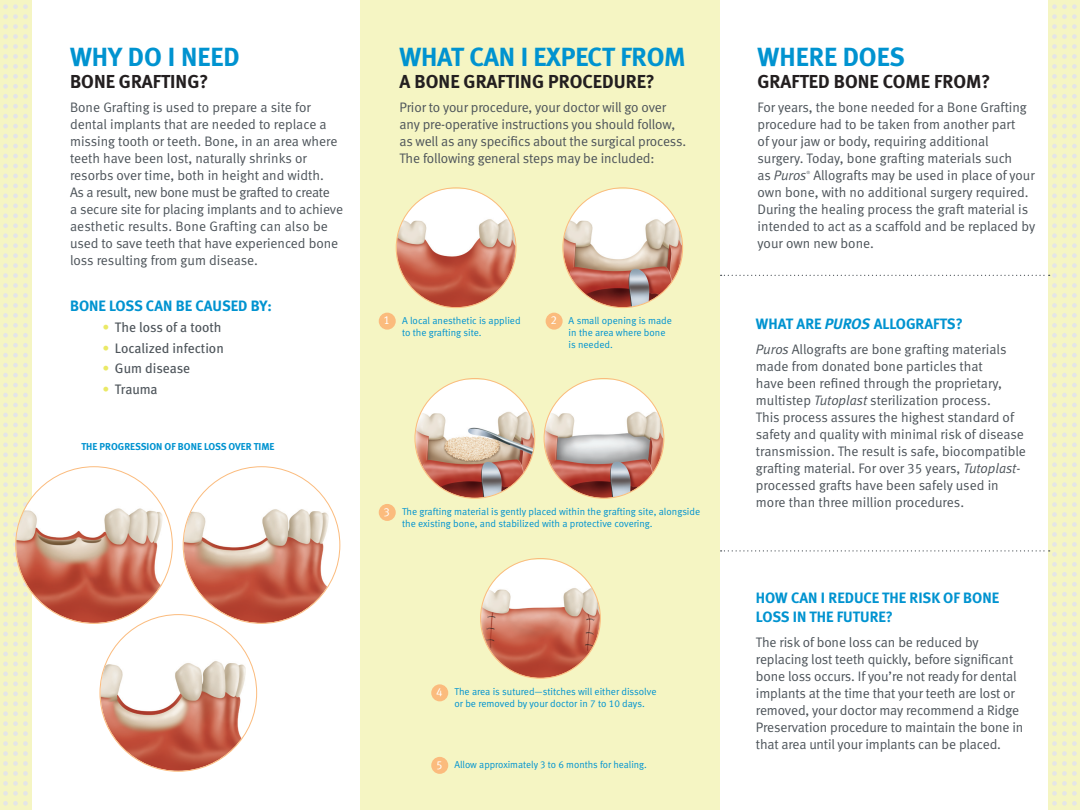
<style>
.page{position:relative;width:1080px;height:810px;background:#fff}
.page>*{position:absolute;margin:0;border:0;box-sizing:border-box;transform-origin:0 0}
.t1{font:26.25px "Meta Bold LF";letter-spacing:-.01em;color:#0093d0}
.t2{font:18.75px "Meta Bold LF";color:#231f20}
.t3{font:15px "Meta Bold LF";color:#0093d0}
.t4{font:13.75px/17px "Meta Normal LF";letter-spacing:-.005em;color:#4d545a}
.t5{font:13.75px "Meta Book LF";color:#4d545a}
.t6{font:italic 13.75px "Meta Normal LF";letter-spacing:-.01em;color:#4d545a}
.t7{font:11.75px "Meta Normal LF";color:#fff}
.t8{font:10px/12px "Meta Normal LF";color:#0093d0}
.t9{font:10px "Meta Bold LF";color:#0093d0}
.t10{font:4.38px "Meta Normal LF";color:#4d545a}
.s1{color:#eae966}
.s2{font-style:normal}
.s3{font-style:italic}
</style>
<div class="page">
<div style="left:0;top:0;width:31px;height:810px;background:#f5f5c3"></div>
<svg style="left:3px;top:4px;width:25px;height:114px"></svg>
<svg style="left:3px;top:124px;width:25px;height:4px"></svg>
<svg style="left:3px;top:134px;width:25px;height:4px"></svg>
<svg style="left:3px;top:144px;width:25px;height:4px"></svg>
<svg style="left:3px;top:154px;width:25px;height:4px"></svg>
<svg style="left:3px;top:164px;width:25px;height:4px"></svg>
<svg style="left:3px;top:174px;width:25px;height:4px"></svg>
<svg style="left:3px;top:184px;width:25px;height:4px"></svg>
<svg style="left:3px;top:194px;width:25px;height:4px"></svg>
<svg style="left:3px;top:204px;width:25px;height:163px"></svg>
<svg style="left:3px;top:373px;width:25px;height:4px"></svg>
<svg style="left:3px;top:383px;width:25px;height:4px"></svg>
<svg style="left:3px;top:393px;width:25px;height:4px"></svg>
<svg style="left:3px;top:403px;width:25px;height:4px"></svg>
<svg style="left:3px;top:413px;width:25px;height:4px"></svg>
<svg style="left:3px;top:423px;width:25px;height:4px"></svg>
<svg style="left:3px;top:433px;width:25px;height:4px"></svg>
<svg style="left:3px;top:443px;width:25px;height:4px"></svg>
<svg style="left:3px;top:453px;width:25px;height:153px"></svg>
<svg style="left:3px;top:612px;width:25px;height:4px"></svg>
<svg style="left:3px;top:622px;width:25px;height:4px"></svg>
<svg style="left:3px;top:632px;width:25px;height:4px"></svg>
<svg style="left:3px;top:642px;width:25px;height:4px"></svg>
<svg style="left:3px;top:652px;width:25px;height:4px"></svg>
<svg style="left:3px;top:662px;width:25px;height:4px"></svg>
<svg style="left:3px;top:672px;width:25px;height:4px"></svg>
<svg style="left:3px;top:682px;width:25px;height:4px"></svg>
<svg style="left:3px;top:692px;width:25px;height:114px"></svg>
<div style="left:1049px;top:0;width:31px;height:810px;background:#f5f5c3"></div>
<svg style="left:1052px;top:4px;width:25px;height:114px"></svg>
<svg style="left:1052px;top:124px;width:25px;height:4px"></svg>
<svg style="left:1052px;top:134px;width:25px;height:4px"></svg>
<svg style="left:1052px;top:144px;width:25px;height:4px"></svg>
<svg style="left:1052px;top:154px;width:25px;height:4px"></svg>
<svg style="left:1052px;top:164px;width:25px;height:4px"></svg>
<svg style="left:1052px;top:174px;width:25px;height:4px"></svg>
<svg style="left:1052px;top:184px;width:25px;height:4px"></svg>
<svg style="left:1052px;top:194px;width:25px;height:4px"></svg>
<svg style="left:1052px;top:373px;width:25px;height:4px"></svg>
<svg style="left:1052px;top:383px;width:25px;height:4px"></svg>
<svg style="left:1052px;top:393px;width:25px;height:4px"></svg>
<svg style="left:1052px;top:403px;width:25px;height:4px"></svg>
<svg style="left:1052px;top:413px;width:25px;height:4px"></svg>
<svg style="left:1052px;top:423px;width:25px;height:4px"></svg>
<svg style="left:1052px;top:433px;width:25px;height:4px"></svg>
<svg style="left:1052px;top:443px;width:25px;height:4px"></svg>
<svg style="left:1052px;top:612px;width:25px;height:4px"></svg>
<svg style="left:1052px;top:622px;width:25px;height:4px"></svg>
<svg style="left:1052px;top:632px;width:25px;height:4px"></svg>
<svg style="left:1052px;top:642px;width:25px;height:4px"></svg>
<svg style="left:1052px;top:652px;width:25px;height:4px"></svg>
<svg style="left:1052px;top:662px;width:25px;height:4px"></svg>
<svg style="left:1052px;top:672px;width:25px;height:4px"></svg>
<svg style="left:1052px;top:682px;width:25px;height:4px"></svg>
<svg style="left:1052px;top:692px;width:25px;height:114px"></svg>
<div style="left:360px;top:0;width:360px;height:810px;background:#f5f5c3"></div>
<svg style="left:721px;top:204px;width:356px;height:163px"></svg>
<svg style="left:721px;top:453px;width:356px;height:153px"></svg>
<img style="left:397px;top:189px;width:119px;height:118px">
<img style="left:415px;top:380px;width:119px;height:118px">
<img style="left:481px;top:560px;width:119px;height:117px">
<img style="left:544px;top:380px;width:120px;height:118px">
<img style="left:563px;top:189px;width:119px;height:118px">
<div style="left:379px;top:313px;width:17px;height:17px;background:#fbbb7d;border-radius:50%"></div>
<div style="left:431px;top:757px;width:17px;height:17px;background:#fbbb7d;border-radius:50%"></div>
<div style="left:546px;top:313px;width:17px;height:17px;background:#fbbb7d;border-radius:50%"></div>
<div style="left:379px;top:504px;width:17px;height:17px;background:#fbbb7d;border-radius:50%"></div>
<div style="left:431px;top:684px;width:17px;height:17px;background:#fbbb7d;border-radius:50%"></div>
<img style="left:16px;top:467px;width:156px;height:156px;border-radius:78px">
<img style="left:184px;top:467px;width:155px;height:156px;border-radius:78px">
<img style="left:100px;top:615px;width:156px;height:156px;border-radius:78px">
<p class="t1" style="left:70px;top:41px;width:171px">WHY DO I NEED</p>
<p class="t2" style="left:70px;top:70px;width:140px">BONE GRAFTING?</p>
<p class="t4" style="left:70px;top:99px;width:269px">Bone Grafting is used to prepare a site for dental implants that are needed to replace a missing tooth or teeth. Bone, in an area where teeth have been lost, naturally shrinks or resorbs over time, both in height and width.</p>
<p class="t4" style="left:70px;top:184px;width:261px">As a result, new bone must be grafted to create</p>
<p class="t4" style="left:70px;top:201px;width:275px">a secure site for placing implants and to achieve aesthetic results. Bone Grafting can also be used to save teeth that have experienced bone loss resulting from gum disease.</p>
<p class="t3" style="left:70px;top:297px;width:203px">BONE LOSS CAN BE CAUSED BY:</p>
<p class="t5" style="left:102px;top:319px;width:121px"><span class="s1">•</span> The loss of a tooth</p>
<p class="t5" style="left:102px;top:340px;width:123px"><span class="s1">•</span> Localized infection</p>
<p class="t5" style="left:102px;top:360px;width:89px"><span class="s1">•</span> Gum disease</p>
<p class="t5" style="left:102px;top:381px;width:57px"><span class="s1">•</span> Trauma</p>
<p class="t9" style="left:81px;top:440px;width:195px">THE PROGRESSION OF BONE LOSS OVER TIME</p>
<p class="t1" style="left:400px;top:41px;width:288px">WHAT CAN I EXPECT FROM</p>
<p class="t2" style="left:400px;top:70px;width:257px">A BONE GRAFTING PROCEDURE?</p>
<p class="t4" style="left:400px;top:99px;width:288px">Prior to your procedure, your doctor will go over any pre-operative instructions you should follow, as well as any specifics about the surgical process.<br>The following general steps may be included:</p>
<p class="t7" style="left:384px;top:314px;width:8px">1</p>
<p class="t8" style="left:402px;top:314px;width:120px">A local anesthetic is applied to the grafting site.</p>
<p class="t7" style="left:550px;top:314px;width:8px">2</p>
<p class="t8" style="left:569px;top:314px;width:105px">A small opening is made</p>
<p class="t8" style="left:569px;top:326px;width:98px">in the area where bone</p>
<p class="t8" style="left:569px;top:338px;width:46px">is needed.</p>
<p class="t7" style="left:384px;top:505px;width:8px">3</p>
<p class="t8" style="left:402px;top:505px;width:300px">The grafting material is gently placed within the grafting site, alongside the existing bone, and stabilized with a protective covering.</p>
<p class="t7" style="left:436px;top:685px;width:8px">4</p>
<p class="t8" style="left:455px;top:686px;width:204px">The area is sutured—stitches will either dissolve or be removed by your doctor in 7 to 10 days.</p>
<p class="t7" style="left:436px;top:758px;width:8px">5</p>
<p class="t8" style="left:455px;top:759px;width:194px">Allow approximately 3 to 6 months for healing.</p>
<p class="t1" style="left:758px;top:41px;width:149px">WHERE DOES</p>
<p class="t2" style="left:758px;top:70px;width:234px">GRAFTED BONE COME FROM?</p>
<p class="t4" style="left:758px;top:99px;width:271px">For years, the bone needed for a Bone Grafting procedure had to be taken from another part</p>
<p class="t4" style="left:758px;top:133px;width:233px">of your jaw or body, requiring additional</p>
<p class="t4" style="left:758px;top:150px;width:256px">surgery. Today, bone grafting materials such</p>
<p class="t6" style="left:758px;top:167px;width:50px"><span class="s2">as</span> Puros</p>
<p class="t10" style="left:807px;top:170px;width:5px">®</p>
<p class="t4" style="left:758px;top:167px;width:279px;text-indent:56px">Allografts may be used in place of your own bone, with no additional surgery required.<br>During the healing process the graft material is intended to act as a scaffold and be replaced by your own new bone.</p>
<p class="t3" style="left:756px;top:315px;width:208px">WHAT ARE <span class="s3">PUROS</span> ALLOGRAFTS?</p>
<p class="t4" style="left:756px;top:341px;width:272px"><span class="s3">Puros</span> Allografts are bone grafting materials made from donated bone particles that<br>have been refined through the proprietary, multistep <span class="s3">Tutoplast</span> sterilization process.<br>This process assures the highest standard of safety and quality with minimal risk of disease transmission. The result is safe, biocompatible grafting material. For over 35 years, <span class="s3">Tutoplast&shy;</span>processed grafts have been safely used in more than three million procedures.</p>
<p class="t3" style="left:756px;top:589px;width:245px">HOW CAN I REDUCE THE RISK OF BONE</p>
<p class="t3" style="left:756px;top:608px;width:139px">LOSS IN THE FUTURE?</p>
<p class="t4" style="left:756px;top:633px;width:269px">The risk of bone loss can be reduced by replacing lost teeth quickly, before significant bone loss occurs. If you’re not ready for dental implants at the time that your teeth are lost or removed, your doctor may recommend a Ridge Preservation procedure to maintain the bone in that area until your implants can be placed.</p>
</div>
